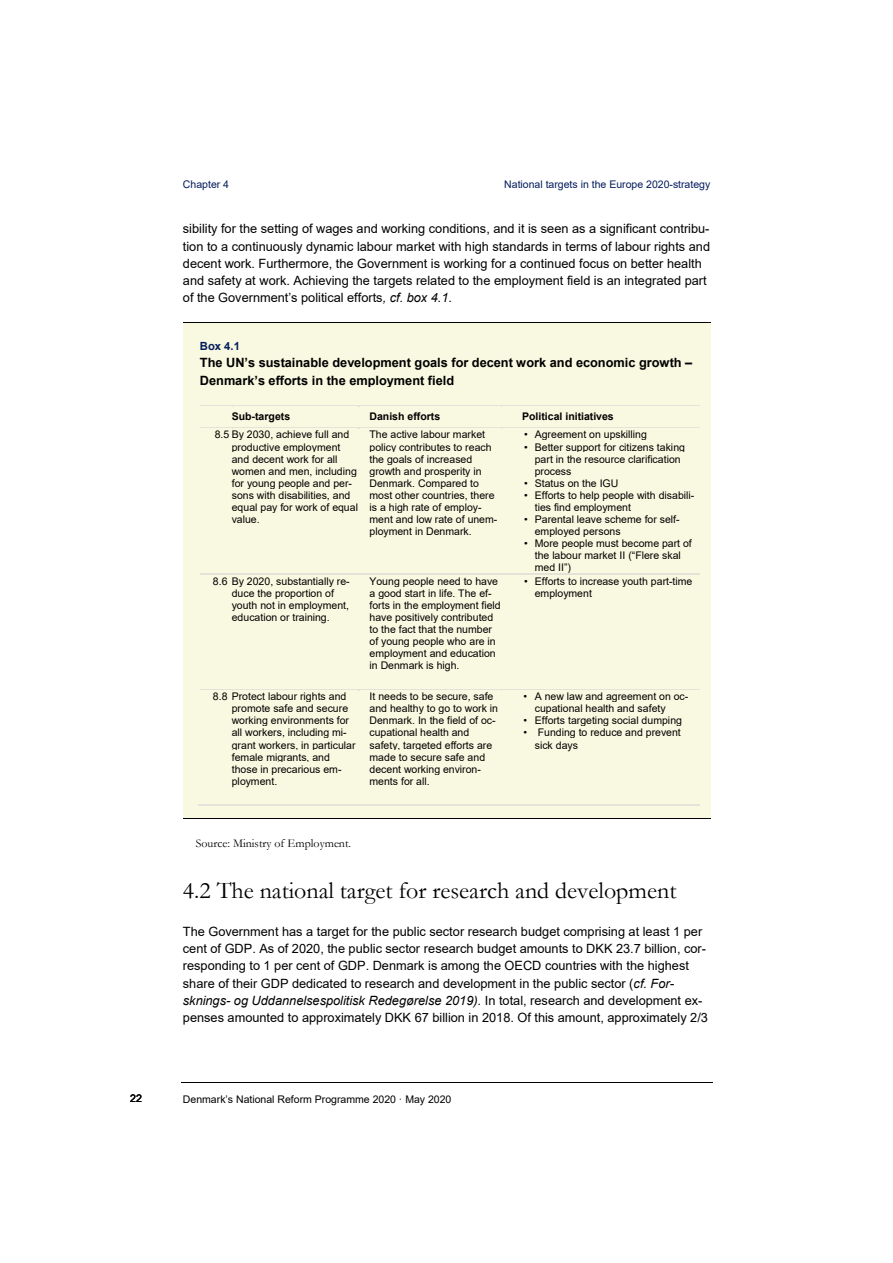
<style>
.page{position:relative;width:893px;height:1263px;background:#fff}
.page>*{position:absolute;margin:0;border:0;box-sizing:border-box;transform-origin:0 0}
.t1{font:24px "Garamond";color:#000}
.t2{font:12.75px/17.2px "Arial";color:#000}
.t3{font:700 12.75px/17.2px "Arial";color:#000}
.t4{font:12px "Garamond";color:#000}
.t5{font:700 11.25px "Arial";color:#031d5c}
.t6{font:10.5px/12px "Arial";color:#000}
.t7{font:10.5px "Arial";color:#031d5c}
.t8{font:700 10.5px "Arial";color:#000}
.s1{font-style:italic}
</style>
<div class="page">
<hr style="left:181px;top:1082px;width:531px;height:1px;background:#000">
<div style="left:183px;top:323px;width:527px;height:496px;background:#f9f8e0"></div>
<hr style="left:200px;top:405px;width:32px;height:1px;background:#e4e2d9">
<hr style="left:232px;top:405px;width:126px;height:1px;background:#e4e2d9">
<hr style="left:358px;top:405px;width:143px;height:1px;background:#e4e2d9">
<hr style="left:501px;top:405px;width:199px;height:1px;background:#e4e2d9">
<hr style="left:200px;top:427px;width:32px;height:2px;background:#e4e2d9">
<hr style="left:232px;top:427px;width:126px;height:2px;background:#e4e2d9">
<hr style="left:358px;top:427px;width:143px;height:2px;background:#e4e2d9">
<hr style="left:501px;top:427px;width:199px;height:2px;background:#e4e2d9">
<hr style="left:200px;top:574px;width:32px;height:1px;background:#e4e2d9">
<hr style="left:232px;top:574px;width:126px;height:1px;background:#e4e2d9">
<hr style="left:358px;top:574px;width:143px;height:1px;background:#e4e2d9">
<hr style="left:501px;top:574px;width:199px;height:1px;background:#e4e2d9">
<hr style="left:200px;top:689px;width:32px;height:1px;background:#e4e2d9">
<hr style="left:232px;top:689px;width:126px;height:1px;background:#e4e2d9">
<hr style="left:358px;top:689px;width:143px;height:1px;background:#e4e2d9">
<hr style="left:501px;top:689px;width:199px;height:1px;background:#e4e2d9">
<hr style="left:199px;top:804px;width:33px;height:2px;background:#e4e2d9">
<hr style="left:231px;top:804px;width:127px;height:2px;background:#e4e2d9">
<hr style="left:357px;top:804px;width:144px;height:2px;background:#e4e2d9">
<hr style="left:500px;top:804px;width:200px;height:2px;background:#e4e2d9">
<hr style="left:183px;top:323px;width:527px;height:1px;background:#000">
<hr style="left:183px;top:819px;width:527px;height:1px;background:#000">
<p class="t7" style="left:183px;top:178px;width:48px">Chapter 4</p>
<p class="t7" style="left:504px;top:178px;width:208px">National targets in the Europe 2020-strategy</p>
<p class="t2" style="left:183px;top:220px;width:529px">sibility for the setting of wages and working conditions, and it is seen as a significant contribu&shy;tion to a continuously dynamic labour market with high standards in terms of labour rights and decent work. Furthermore, the Government is working for a continued focus on better health and safety at work. Achieving the targets related to the employment field is an integrated part of the Government’s political efforts<span class="s1">, cf. box 4.1</span>.</p>
<p class="t5" style="left:200px;top:340px;width:42px">Box 4.1</p>
<p class="t3" style="left:200px;top:354px;width:494px">The UN’s sustainable development goals for decent work and economic growth –<br>Denmark’s efforts in the employment field</p>
<p class="t8" style="left:232px;top:411px;width:60px">Sub-targets</p>
<p class="t8" style="left:369px;top:411px;width:72px">Danish efforts</p>
<p class="t8" style="left:522px;top:411px;width:93px">Political initiatives</p>
<p class="t6" style="left:232px;top:429px;width:128px;text-indent:-17px">8.5 By 2030, achieve full and productive employment and decent work for all women and men, including for young people and per&shy;sons with disabilities, and equal pay for work of equal value.</p>
<p class="t6" style="left:369px;top:429px;width:129px">The active labour market policy contributes to reach the goals of increased growth and prosperity in<br>Denmark. Compared to most other countries, there is a high rate of employ&shy;ment and low rate of unem&shy;ployment in Denmark.</p>
<p class="t6" style="left:524px;top:429px;width:124px">• Agreement on upskilling</p>
<p class="t6" style="left:535px;top:441px;width:152px;text-indent:-11px">• Better support for citizens taking part in the resource clarification process</p>
<p class="t6" style="left:524px;top:477px;width:96px">• Status on the IGU</p>
<p class="t6" style="left:535px;top:489px;width:161px;text-indent:-11px">• Efforts to help people with disabili&shy;ties find employment</p>
<p class="t6" style="left:535px;top:513px;width:146px;text-indent:-11px">• Parental leave scheme for self&shy;employed persons</p>
<p class="t6" style="left:535px;top:538px;width:158px;text-indent:-11px">• More people must become part of the labour market II (“Flere skal med II”)</p>
<p class="t6" style="left:232px;top:575px;width:119px;text-indent:-19px">8.6 By 2020, substantially re&shy;duce the proportion of youth not in employment, education or training.</p>
<p class="t6" style="left:369px;top:575px;width:133px">Young people need to have a good start in life. The ef&shy;forts in the employment field have positively contributed to the fact that the number of young people who are in employment and education in Denmark is high.</p>
<p class="t6" style="left:535px;top:575px;width:159px;text-indent:-11px">• Efforts to increase youth part-time employment</p>
<p class="t6" style="left:232px;top:691px;width:125px;text-indent:-19px">8.8 Protect labour rights and promote safe and secure working environments for all workers, including mi&shy;grant workers, in particular female migrants, and those in precarious em&shy;ployment.</p>
<p class="t6" style="left:369px;top:691px;width:130px">It needs to be secure, safe and healthy to go to work in<br>Denmark. In the field of oc&shy;cupational health and safety, targeted efforts are made to secure safe and decent working environ&shy;ments for all.</p>
<p class="t6" style="left:535px;top:691px;width:155px;text-indent:-11px">• A new law and agreement on oc&shy;cupational health and safety</p>
<p class="t6" style="left:524px;top:715px;width:160px">• Efforts targeting social dumping</p>
<p class="t6" style="left:535px;top:727px;width:148px;text-indent:-11px">• Funding to reduce and prevent sick days</p>
<p class="t4" style="left:196px;top:837px;width:157px">Source: Ministry of Employment.</p>
<h1 class="t1" style="left:183px;top:877px;width:495px">4.2 The national target for research and development</h1>
<p class="t2" style="left:183px;top:923px;width:527px">The Government has a target for the public sector research budget comprising at least 1 per cent of GDP. As of 2020, the public sector research budget amounts to DKK 23.7 billion, cor&shy;responding to 1 per cent of GDP. Denmark is among the OECD countries with the highest share of their GDP dedicated to research and development in the public sector (<span class="s1">cf. For&shy;sknings- og Uddannelsespolitisk Redegørelse 2019).</span> In total, research and development ex&shy;penses amounted to approximately DKK 67 billion in 2018. Of this amount, approximately 2/3</p>
<p class="t6" style="left:130px;top:1093px;width:13px">22</p>
<p class="t6" style="left:183px;top:1093px;width:270px">Denmark’s National Reform Programme 2020 ꞏ May 2020</p>
</div>
